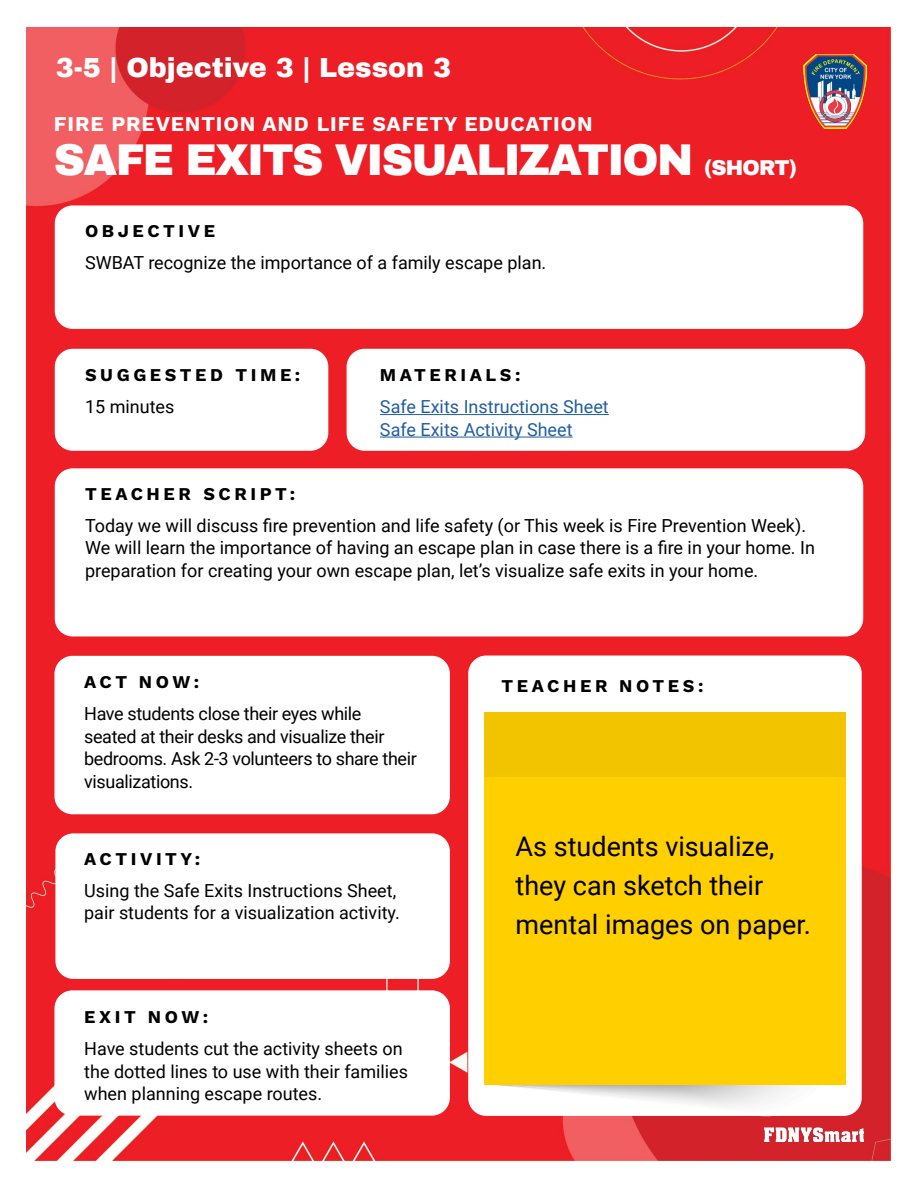
<style>
.page{position:relative;width:918px;height:1188px;background:#fff}
.page>*{position:absolute;margin:0;border:0;box-sizing:border-box;transform-origin:0 0}
.t1{font:900 43.5px "Archivo";letter-spacing:-.04em;color:#fff}
.t2{font:27px/39px "Roboto";color:#000}
.t3{font:900 27px "Archivo";color:#fff}
.t4{font:700 21px "Work Sans";letter-spacing:.04em;color:#fff}
.t5{font:18px/22.5px "Roboto";color:#000}
.t6{font:18px/22.5px "Roboto";letter-spacing:-.02em;color:#000}
.t7{font:700 18px "Work Sans";letter-spacing:.2em;color:#000}
.t8{font:18px/22.5px "Roboto";color:#215e9e}
.s1{font-size:21px}
</style>
<div class="page">
<img style="left:25px;top:26px;width:867px;height:1138px">
<img style="left:765px;top:1128px;width:99px;height:14px">
<img style="left:804px;top:54px;width:63px;height:74px">
<div style="left:347px;top:349px;width:518px;height:102px;background:#fff;border-radius:18px"></div>
<div style="left:55px;top:349px;width:273px;height:102px;background:#fff;border-radius:18px"></div>
<div style="left:55px;top:205px;width:808px;height:124px;background:#fff;border-radius:18px"></div>
<div style="left:55px;top:468px;width:808px;height:168px;background:#fff;border-radius:18px"></div>
<hr style="left:380px;top:414px;width:229px;height:1px;background:#215e9e">
<hr style="left:380px;top:437px;width:193px;height:1px;background:#215e9e">
<div style="left:54px;top:656px;width:396px;height:158px;background:#fff;border-radius:18px"></div>
<div style="left:54px;top:990px;width:396px;height:126px;background:#fff;border-radius:18px"></div>
<div style="left:55px;top:833px;width:395px;height:146px;background:#fff;border-radius:18px"></div>
<div style="left:468px;top:656px;width:394px;height:460px;background:#fff;border-radius:18px"></div>
<svg style="left:485px;top:1085px;width:361px;height:31px"></svg>
<div style="left:485px;top:712px;width:361px;height:65px;background:#f2c400"></div>
<div style="left:485px;top:777px;width:361px;height:308px;background:#ffcf00"></div>
<h2 class="t3" style="left:56px;top:51px;width:397px">3-5 | Objective 3 | Lesson 3</h2>
<p class="t4" style="left:54px;top:112px;width:540px">FIRE PREVENTION AND LIFE SAFETY EDUCATION</p>
<h1 class="t1" style="left:54px;top:133px;width:745px">SAFE EXITS VISUALIZATION <span class="s1">(SHORT)</span></h1>
<p class="t7" style="left:85px;top:220px;width:132px">OBJECTIVE</p>
<p class="t5" style="left:85px;top:250px;width:463px">SWBAT recognize the importance of a family escape plan.</p>
<p class="t7" style="left:85px;top:364px;width:217px">SUGGESTED TIME:</p>
<p class="t7" style="left:380px;top:364px;width:142px">MATERIALS:</p>
<p class="t5" style="left:85px;top:395px;width:91px">15 minutes</p>
<p class="t8" style="left:380px;top:395px;width:230px">Safe Exits Instructions Sheet<br>Safe Exits Activity Sheet</p>
<p class="t7" style="left:85px;top:483px;width:212px">TEACHER SCRIPT:</p>
<p class="t5" style="left:85px;top:513px;width:731px">Today we will discuss fire prevention and life safety (or This week is Fire Prevention Week).<br>We will learn the importance of having an escape plan in case there is a fire in your home. In preparation for creating your own escape plan, let’s visualize safe exits in your home.</p>
<p class="t7" style="left:84px;top:671px;width:116px">ACT NOW:</p>
<p class="t6" style="left:84px;top:702px;width:334px">Have students close their eyes while seated at their desks and visualize their bedrooms. Ask 2-3 volunteers to share their visualizations.</p>
<p class="t7" style="left:84px;top:848px;width:117px">ACTIVITY:</p>
<p class="t5" style="left:84px;top:879px;width:317px">Using the Safe Exits Instructions Sheet, pair students for a visualization activity.</p>
<p class="t7" style="left:84px;top:1007px;width:125px">EXIT NOW:</p>
<p class="t5" style="left:84px;top:1037px;width:325px">Have students cut the activity sheets on the dotted lines to use with their families when planning escape routes.</p>
<p class="t7" style="left:502px;top:675px;width:203px">TEACHER NOTES:</p>
<h2 class="t2" style="left:516px;top:826px;width:297px">As students visualize, they can sketch their mental images on paper.</h2>
</div>
